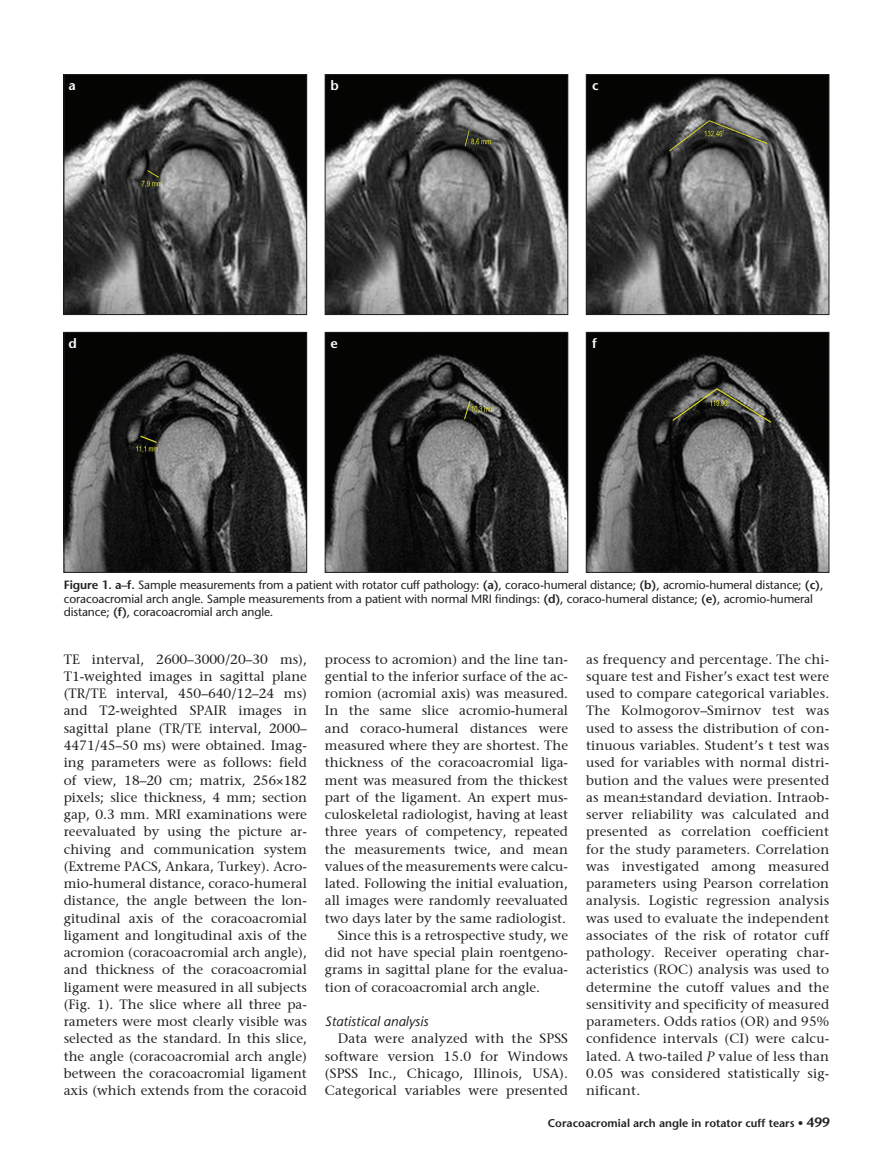
<style>
.page{position:relative;width:893px;height:1170px;background:#fff}
.page>*{position:absolute;margin:0;border:0;box-sizing:border-box;transform-origin:0 0}
.t1{font:13.5px/17.2px "Stone Serif";color:#231f20;text-align:justify}
.t2{font:13.5px "Stone Sans Italic Tr";color:#231f20}
.t3{font:600 13.5px "Stone Sans Std";color:#fff}
.t4{font:12px/13.5px "Stone Sans Normal Tr";letter-spacing:-.01em;color:#231f20}
.t5{font:600 11.25px "Stone Sans Std";color:#231f20}
.s1{font-family:"Stone Sans Std";font-weight:600}
.s2{font-style:italic}
.s3{font-size:13.5px}
</style>
<div class="page">
<img style="left:66px;top:334px;width:239px;height:236px">
<div style="left:64px;top:332px;width:243px;height:240px;border:1px solid #231f20"></div>
<img style="left:66px;top:76px;width:239px;height:237px">
<div style="left:64px;top:74px;width:243px;height:241px;border:1px solid #231f20"></div>
<img style="left:327px;top:334px;width:239px;height:236px">
<div style="left:325px;top:332px;width:243px;height:240px;border:1px solid #231f20"></div>
<img style="left:327px;top:76px;width:239px;height:237px">
<div style="left:325px;top:74px;width:243px;height:241px;border:1px solid #231f20"></div>
<img style="left:588px;top:334px;width:239px;height:236px">
<div style="left:586px;top:332px;width:243px;height:240px;border:1px solid #231f20"></div>
<img style="left:588px;top:76px;width:239px;height:237px">
<div style="left:586px;top:74px;width:243px;height:241px;border:1px solid #231f20"></div>
<p class="t3" style="left:68px;top:77px;width:9px">a</p>
<p class="t3" style="left:68px;top:335px;width:10px">d</p>
<p class="t3" style="left:330px;top:77px;width:10px">b</p>
<p class="t3" style="left:330px;top:335px;width:9px">e</p>
<p class="t3" style="left:592px;top:77px;width:8px">c</p>
<p class="t3" style="left:592px;top:335px;width:6px">f</p>
<p class="t4" style="left:64px;top:578px;width:761px"><span class="s1">Figure 1. a–f.</span> Sample measurements from a patient with rotator cuff pathology: <span class="s1">(a)</span>, coraco-humeral distance; <span class="s1">(b)</span>, acromio-humeral distance; <span class="s1">(c)</span>, coracoacromial arch angle. Sample measurements from a patient with normal MRI findings: <span class="s1">(d)</span>, coraco-humeral distance; <span class="s1">(e)</span>, acromio-humeral distance; <span class="s1">(f)</span>, coracoacromial arch angle.</p>
<p class="t1" style="left:64px;top:650px;width:245px">TE interval, 2600–3000/20–30 ms), T1-weighted images in sagittal plane (TR/TE interval, 450–640/12–24 ms) and T2-weighted SPAIR images in sagittal plane (TR/TE interval, 2000– 4471/45–50 ms) were obtained. Imag&shy;ing parameters were as follows: field of view, 18–20 cm; matrix, 256 182 pixels; slice thickness, 4 mm; section gap, 0.3 mm. MRI examinations were reevaluated by using the picture ar&shy;chiving and communication system (Extreme PACS, Ankara, Turkey). Acro&shy;mio-humeral distance, coraco-humeral distance, the angle between the lon&shy;gitudinal axis of the coracoacromial ligament and longitudinal axis of the acromion (coracoacromial arch angle), and thickness of the coracoacromial ligament were measured in all subjects (Fig. 1). The slice where all three pa&shy;rameters were most clearly visible was selected as the standard. In this slice, the angle (coracoacromial arch angle) between the coracoacromial ligament axis (which extends from the coracoid</p>
<p class="t1" style="left:325px;top:650px;width:245px">process to acromion) and the line tan&shy;gential to the inferior surface of the ac&shy;romion (acromial axis) was measured.<br>In the same slice acromio-humeral and coraco-humeral distances were measured where they are shortest. The thickness of the coracoacromial liga&shy;ment was measured from the thickest part of the ligament. An expert mus&shy;culoskeletal radiologist, having at least three years of competency, repeated the measurements twice, and mean values of the measurements were calcu&shy;lated. Following the initial evaluation, all images were randomly reevaluated two days later by the same radiologist.</p>
<p class="t1" style="left:325px;top:926px;width:245px;text-indent:13px">Since this is a retrospective study, we did not have special plain roentgeno&shy;grams in sagittal plane for the evalua&shy;tion of coracoacromial arch angle.</p>
<p class="t2" style="left:325px;top:1013px;width:105px">Statistical analysis</p>
<p class="t1" style="left:325px;top:1029px;width:245px;text-indent:13px">Data were analyzed with the SPSS software version 15.0 for Windows (SPSS Inc., Chicago, Illinois, USA).<br>Categorical variables were presented</p>
<p class="t1" style="left:586px;top:650px;width:245px">as frequency and percentage. The chi&shy;square test and Fisher’s exact test were used to compare categorical variables.<br>The Kolmogorov–Smirnov test was used to assess the distribution of con&shy;tinuous variables. Student’s t test was used for variables with normal distri&shy;bution and the values were presented as mean±standard deviation. Intraob&shy;server reliability was calculated and presented as correlation coefficient for the study parameters. Correlation was investigated among measured parameters using Pearson correlation analysis. Logistic regression analysis was used to evaluate the independent associates of the risk of rotator cuff pathology. Receiver operating char&shy;acteristics (ROC) analysis was used to determine the cutoff values and the sensitivity and specificity of measured parameters. Odds ratios (OR) and 95% confidence intervals (CI) were calcu&shy;lated. A two-tailed <span class="s2">P</span> value of less than 0.05 was considered statistically sig&shy;nificant.</p>
<p class="t5" style="left:548px;top:1115px;width:284px">Coracoacromial arch angle in rotator cuff tears • <span class="s3">499</span></p>
</div>
